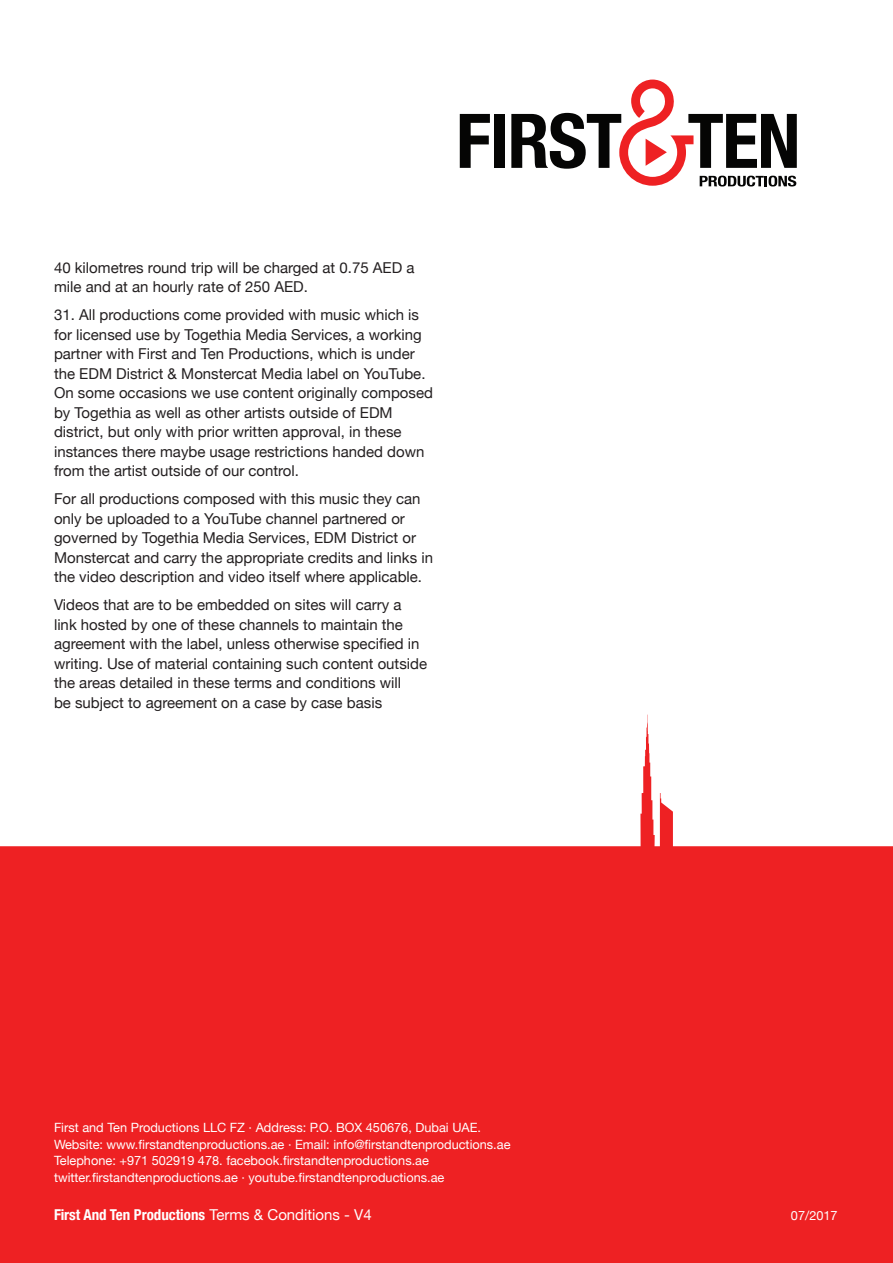
<style>
.page{position:relative;width:893px;height:1263px;background:#fff}
.page>*{position:absolute;margin:0;border:0;box-sizing:border-box;transform-origin:0 0}
.t1{font:15px/19.5px "Helvetica Neue";color:#231f20}
.t2{font:700 condensed 15px "Helvetica Neue";color:#fff}
.t3{font:12.75px/16.5px "Helvetica Neue";color:#fff}
.s1{font-weight:400;font-stretch:normal}
</style>
<div class="page">
<svg style="left:0;top:714px;width:893px;height:549px;fill:#ee2123"></svg>
<svg style="left:460px;top:114px;width:30px;height:54px"></svg>
<div style="left:494px;top:114px;width:11px;height:54px;background:#050504"></div>
<svg style="left:511px;top:80px;width:286px;height:106px"></svg>
<p class="t1" style="left:54px;top:257px;width:362px">40 kilometres round trip will be charged at 0.75 AED a mile and at an hourly rate of 250 AED.</p>
<p class="t1" style="left:54px;top:305px;width:380px">31. All productions come provided with music which is for licensed use by Togethia Media Services, a working partner with First and Ten Productions, which is under the EDM District &amp; Monstercat Media label on YouTube.<br>On some occasions we use content originally composed by Togethia as well as other artists outside of EDM district, but only with prior written approval, in these instances there maybe usage restrictions handed down from the artist outside of our control.</p>
<p class="t1" style="left:54px;top:489px;width:380px">For all productions composed with this music they can only be uploaded to a YouTube channel partnered or governed by Togethia Media Services, EDM District or Monstercat and carry the appropriate credits and links in the video description and video itself where applicable.</p>
<p class="t1" style="left:54px;top:595px;width:375px">Videos that are to be embedded on sites will carry a link hosted by one of these channels to maintain the agreement with the label, unless otherwise specified in writing. Use of material containing such content outside the areas detailed in these terms and conditions will<br>be subject to agreement on a case by case basis</p>
<p class="t3" style="left:54px;top:1119px;width:458px">First and Ten Productions LLC FZ · Address: P.O. BOX 450676, Dubai UAE.<br>Website: www.firstandtenproductions.ae · Email: info@firstandtenproductions.ae Telephone: +971 502919 478. facebook.firstandtenproductions.ae twitter.firstandtenproductions.ae · youtube.firstandtenproductions.ae</p>
<p class="t2" style="left:54px;top:1206px;width:319px">First And Ten Productions <span class="s1">Terms &amp; Conditions - V4</span></p>
<p class="t3" style="left:791px;top:1207px;width:48px">07/2017</p>
</div>
